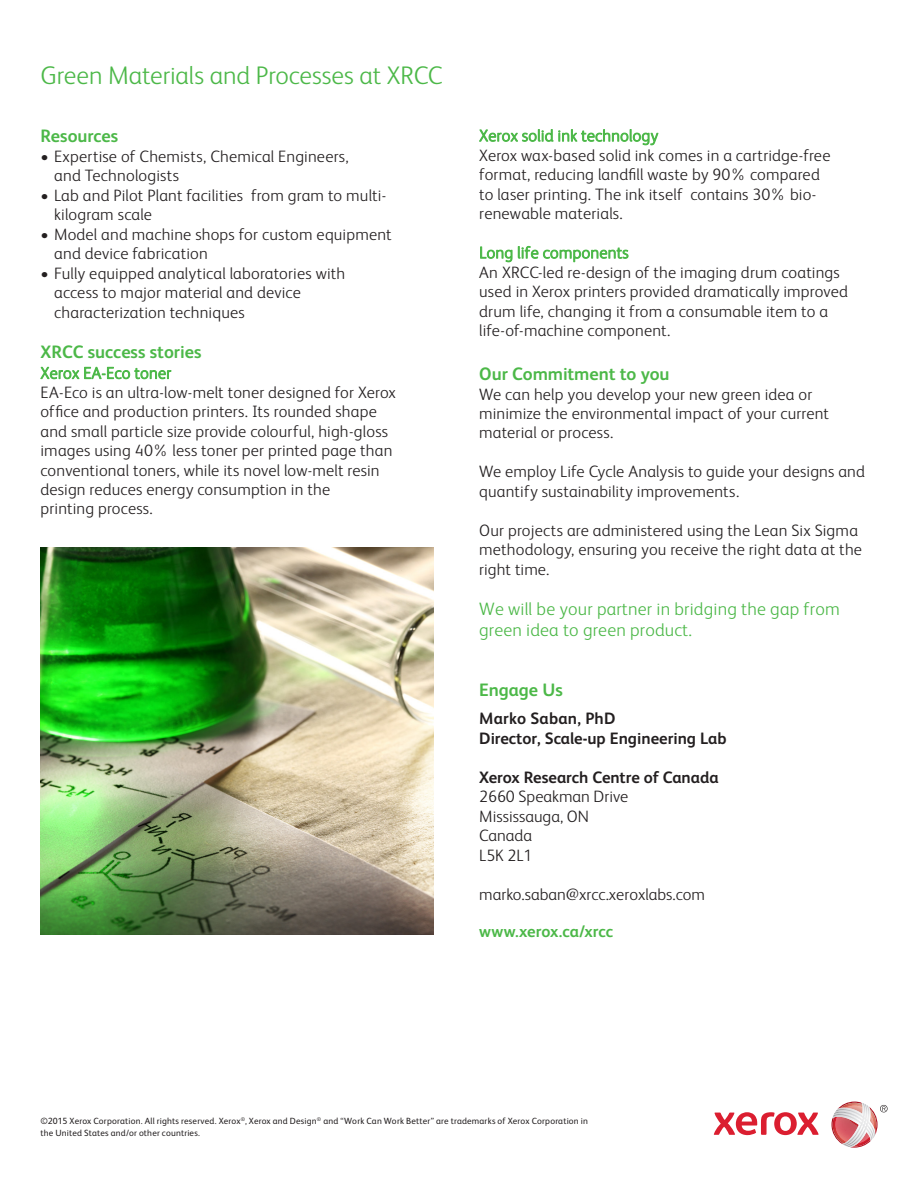
<style>
.page{position:relative;width:918px;height:1188px;background:#fff}
.page>*{position:absolute;margin:0;border:0;box-sizing:border-box;transform-origin:0 0}
.Spec_Name{font:300 25.5px "Xerox Sans";letter-spacing:-.005em;color:#4cb848}
.t1{font:300 18px/21.3px "Xerox Sans";letter-spacing:.01em;color:#4cb848}
.t2{font:700 18px "Xerox Sans";color:#4cb848}
.t3{font:300 16.5px/19.5px "Xerox Sans";letter-spacing:.01em;color:#231f20}
.t4{font:700 16.5px/19.5px "Xerox Sans";color:#231f20}
.t5{font:700 16.5px "Xerox Sans";color:#4cb848}
.INS___Footer___Capti{font:9px/12px "Xerox Sans";letter-spacing:.02em;color:#231f20}
.s1{color:#4cb848}
.s2{font-weight:700}
</style>
<div class="page">
<img style="left:40px;top:548px;width:393px;height:386px">
<svg style="left:714px;top:1112px;width:105px;height:23px"></svg>
<svg style="left:831px;top:1102px;width:57px;height:46px"></svg>
<p class="Spec_Name" style="left:40px;top:58px;width:404px">Green Materials and Processes at XRCC</p>
<p class="t2" style="left:40px;top:124px;width:79px">Resources</p>
<p class="t3" style="left:54px;top:146px;width:296px;text-indent:-14px">• Expertise of Chemists, Chemical Engineers, and Technologists</p>
<p class="t3" style="left:54px;top:185px;width:334px;text-indent:-14px">• Lab and Pilot Plant facilities from gram to multi&shy;kilogram scale</p>
<p class="t3" style="left:54px;top:224px;width:339px;text-indent:-14px">• Model and machine shops for custom equipment and device fabrication</p>
<p class="t3" style="left:54px;top:263px;width:293px;text-indent:-14px">• Fully equipped analytical laboratories with access to major material and device characterization techniques</p>
<p class="t2" style="left:40px;top:340px;width:163px">XRCC success stories</p>
<p class="t3" style="left:40px;top:363px;width:357px"><span class="s1">Xerox EA-Eco toner<br></span>EA-Eco is an ultra-low-melt toner designed for Xerox office and production printers. Its rounded shape and small particle size provide colourful, high-gloss images using 40% less toner per printed page than conventional toners, while its novel low-melt resin design reduces energy consumption in the<br>printing process.</p>
<p class="t3" style="left:479px;top:125px;width:353px"><span class="s1">Xerox solid ink technology<br></span>Xerox wax-based solid ink comes in a cartridge-free format, reducing landfill waste by 90% compared to laser printing. The ink itself contains 30% bio&shy;renewable materials.</p>
<p class="t3" style="left:479px;top:242px;width:370px"><span class="s1">Long life components<br></span>An XRCC-led re-design of the imaging drum coatings used in Xerox printers provided dramatically improved drum life, changing it from a consumable item to a life-of-machine component.</p>
<p class="t2" style="left:479px;top:361px;width:192px">Our Commitment to you</p>
<p class="t3" style="left:479px;top:384px;width:351px">We can help you develop your new green idea or minimize the environmental impact of your current material or process.</p>
<p class="t3" style="left:479px;top:461px;width:387px">We employ Life Cycle Analysis to guide your designs and quantify sustainability improvements.</p>
<p class="t3" style="left:479px;top:520px;width:384px">Our projects are administered using the Lean Six Sigma methodology, ensuring you receive the right data at the right time.</p>
<p class="t1" style="left:479px;top:597px;width:362px">We will be your partner in bridging the gap from green idea to green product.</p>
<p class="t2" style="left:479px;top:677px;width:85px">Engage Us</p>
<p class="t4" style="left:479px;top:708px;width:249px">Marko Saban, PhD<br>Director, Scale-up Engineering Lab</p>
<p class="t3" style="left:479px;top:767px;width:241px"><span class="s2">Xerox Research Centre of Canada<br></span>2660 Speakman Drive<br>Mississauga, ON<br>Canada<br>L5K 2L1</p>
<p class="t3" style="left:479px;top:884px;width:227px">marko.saban@xrcc.xeroxlabs.com</p>
<p class="t5" style="left:479px;top:920px;width:136px">www.xerox.ca/xrcc</p>
<p class="INS___Footer___Capti" style="left:40px;top:1115px;width:549px">©2015 Xerox Corporation. All rights reserved. Xerox<sup>®</sup>, Xerox and Design<sup>®</sup> and “Work Can Work Better” are trademarks of Xerox Corporation in the United States and/or other countries.</p>
</div>
